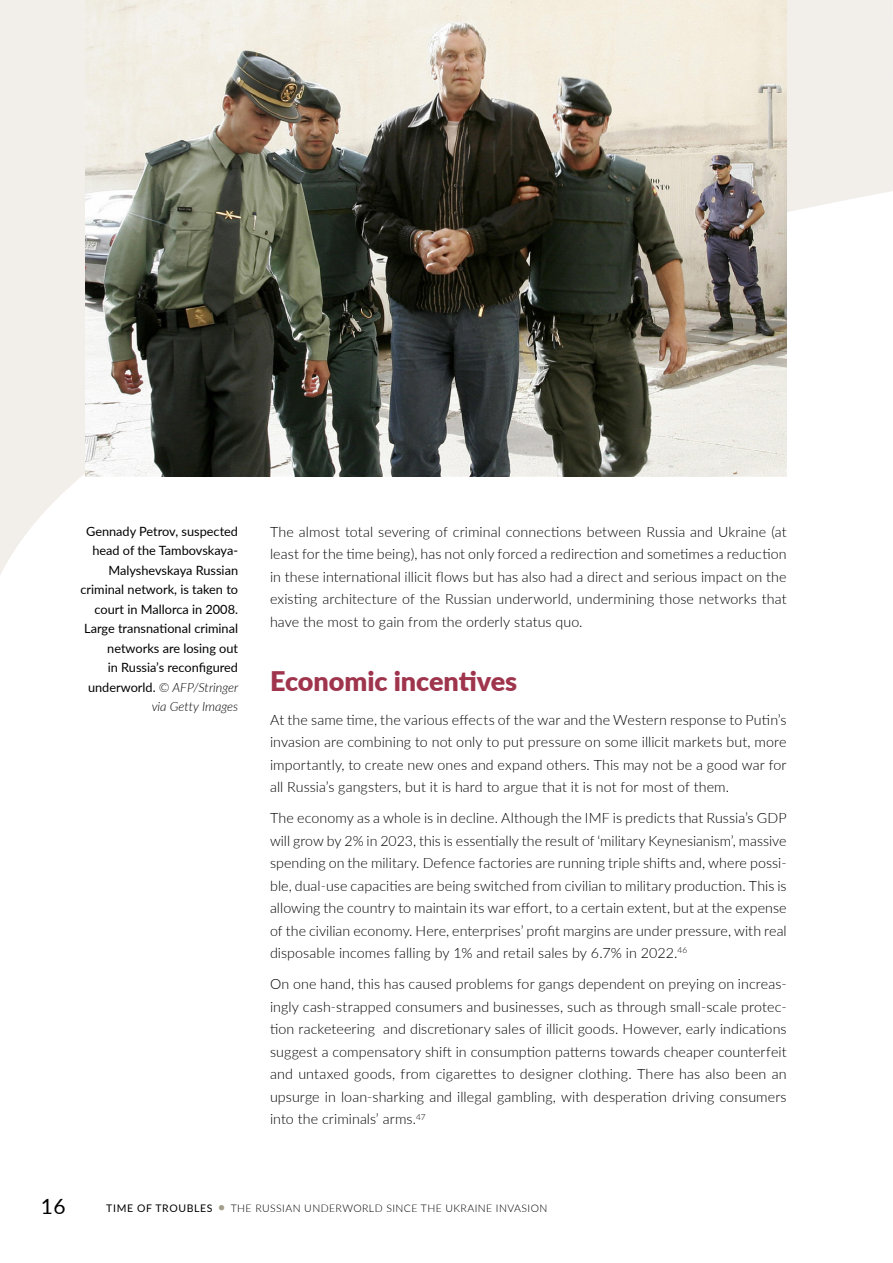
<style>
.page{position:relative;width:893px;height:1263px;background:#fff}
.page>*{position:absolute;margin:0;border:0;box-sizing:border-box;transform-origin:0 0}
.t1{font:900 27px "Lato";letter-spacing:-.005em;color:#9f344d}
.t2{font:21px "Lato";color:#000}
.t3{font:300 14.25px/22.5px "Lato";letter-spacing:.005em;color:#000;text-align:justify}
.t4{font:12.75px/19.5px "Lato";color:#000;text-align:right}
.t5{font:300 10.5px "Lato";letter-spacing:.04em;color:#000}
.s1{font-weight:300;font-style:italic}
.s2{font-weight:400}
.s3{font-size:18px;color:#a39e8c}
</style>
<div class="page">
<svg style="left:0;top:0;width:893px;height:575px"></svg>
<img style="left:85px;top:0;width:702px;height:476px">
<p class="t4" style="left:81px;top:521px;width:159px">Gennady Petrov, suspected head of the Tambovskaya-<br>Malyshevskaya Russian criminal network, is taken to court in Mallorca in 2008.<br>Large transnational criminal networks are losing out<br>in Russia’s reconfigured underworld. <span class="s1">© AFP/Stringer via Getty Images</span></p>
<p class="t3" style="left:270px;top:520px;width:518px">The almost total severing of criminal connections between Russia and Ukraine (at least for the time being), has not only forced a redirection and sometimes a reduction in these international illicit flows but has also had a direct and serious impact on the existing architecture of the Russian underworld, undermining those networks that have the most to gain from the orderly status quo.</p>
<h1 class="t1" style="left:270px;top:661px;width:249px">Economic incentives</h1>
<p class="t3" style="left:270px;top:708px;width:518px">At the same time, the various effects of the war and the Western response to Putin’s invasion are combining to not only to put pressure on some illicit markets but, more importantly, to create new ones and expand others. This may not be a good war for all Russia’s gangsters, but it is hard to argue that it is not for most of them.</p>
<p class="t3" style="left:270px;top:806px;width:518px">The economy as a whole is in decline. Although the IMF is predicts that Russia’s GDP will grow by 2% in 2023, this is essentially the result of ‘military Keynesianism’, massive spending on the military. Defence factories are running triple shifts and, where possi&shy;ble, dual-use capacities are being switched from civilian to military production. This is allowing the country to maintain its war effort, to a certain extent, but at the expense of the civilian economy. Here, enterprises’ profit margins are under pressure, with real disposable incomes falling by 1% and retail sales by 6.7% in 2022.<sup>46</sup></p>
<p class="t3" style="left:270px;top:972px;width:518px">On one hand, this has caused problems for gangs dependent on preying on increas&shy;ingly cash-strapped consumers and businesses, such as through small-scale protec&shy;tion racketeering and discretionary sales of illicit goods. However, early indications suggest a compensatory shift in consumption patterns towards cheaper counterfeit and untaxed goods, from cigarettes to designer clothing. There has also been an upsurge in loan-sharking and illegal gambling, with desperation driving consumers into the criminals’ arms.<sup>47</sup></p>
<h2 class="t2" style="left:41px;top:1191px;width:26px">16</h2>
<p class="t5" style="left:106px;top:1200px;width:443px"><span class="s2">TIME OF TROUBLES</span> <span class="s3">•</span> THE RUSSIAN UNDERWORLD SINCE THE UKRAINE INVASION</p>
</div>
